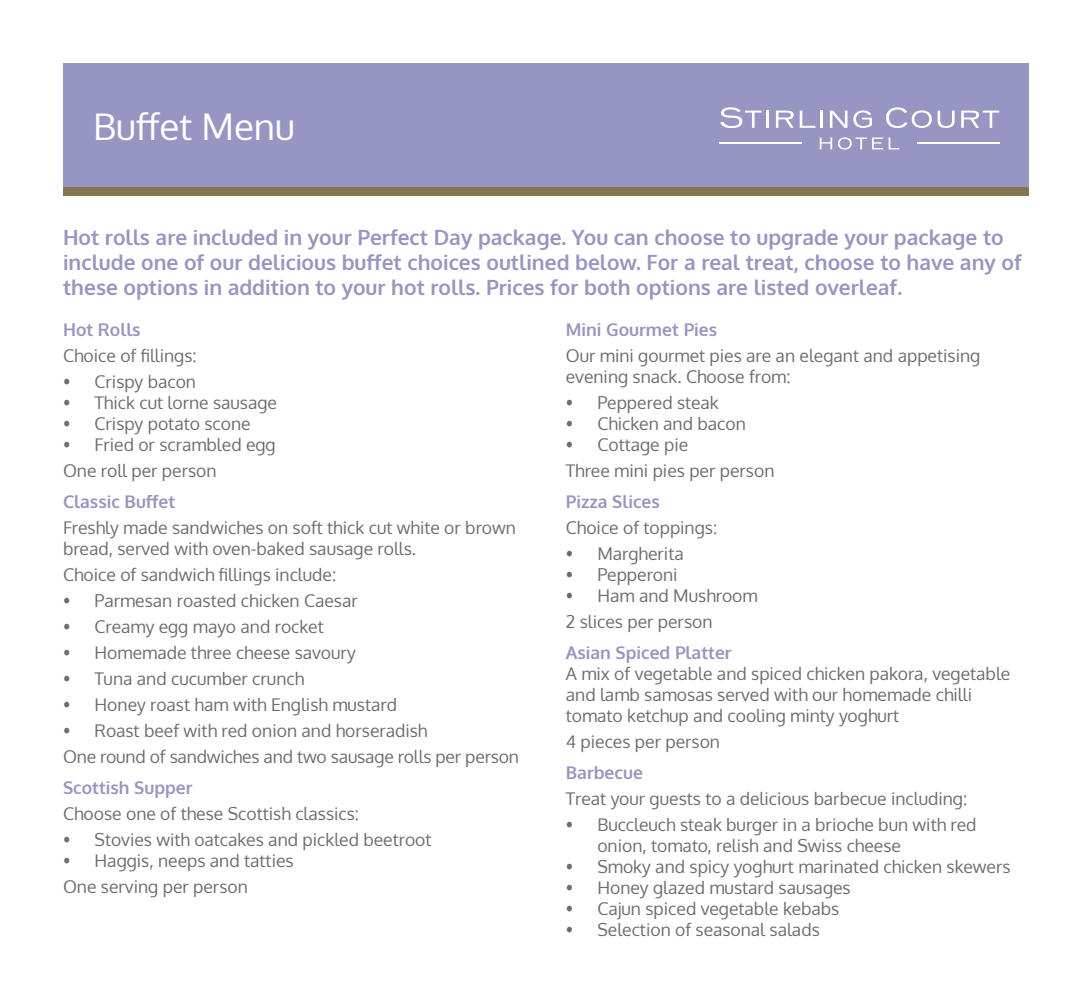
<style>
.page{position:relative;width:1092px;height:993px;background:#fff}
.page>*{position:absolute;margin:0;border:0;box-sizing:border-box;transform-origin:0 0}
.t1{font:36.75px "Oxygen";color:#fff}
.t2{font:700 21px/25.2px "Oxygen";color:#9795c1}
.t3{font:17.5px/25.9px "Oxygen";color:#6c6d70}
.t4{font:700 17.5px "Oxygen";color:#9795c1}
</style>
<div class="page">
<div style="left:63px;top:63px;width:965px;height:124px;background:#9795c1"></div>
<div style="left:63px;top:187px;width:965px;height:8px;background:#86754f"></div>
<svg style="left:720px;top:107px;width:41px;height:21px"></svg>
<hr style="left:766px;top:111px;width:3px;height:17px;background:#fff">
<svg style="left:775px;top:111px;width:18px;height:17px"></svg>
<svg style="left:799px;top:111px;width:16px;height:17px"></svg>
<hr style="left:820px;top:111px;width:3px;height:17px;background:#fff">
<svg style="left:829px;top:111px;width:18px;height:17px"></svg>
<svg style="left:853px;top:110px;width:18px;height:18px"></svg>
<svg style="left:886px;top:107px;width:45px;height:21px"></svg>
<svg style="left:937px;top:111px;width:17px;height:17px"></svg>
<svg style="left:961px;top:111px;width:38px;height:17px"></svg>
<svg style="left:819px;top:137px;width:80px;height:12px"></svg>
<hr style="left:917px;top:142px;width:82px;height:1px;background:#fff">
<hr style="left:719px;top:142px;width:83px;height:1px;background:#fff">
<h1 class="t1" style="left:93px;top:102px;width:203px">Buffet Menu</h1>
<p class="t2" style="left:63px;top:225px;width:960px">Hot rolls are included in your Perfect Day package. You can choose to upgrade your package to include one of our delicious buffet choices outlined below. For a real treat, choose to have any of these options in addition to your hot rolls. Prices for both options are listed overleaf.</p>
<p class="t4" style="left:63px;top:318px;width:79px">Hot Rolls</p>
<p class="t3" style="left:63px;top:342px;width:135px">Choice of fillings:</p>
<p class="t3" style="left:63px;top:368px;width:134px">• Crispy bacon</p>
<p class="t3" style="left:63px;top:389px;width:215px">• Thick cut lorne sausage</p>
<p class="t3" style="left:63px;top:410px;width:189px">• Crispy potato scone</p>
<p class="t3" style="left:63px;top:431px;width:214px">• Fried or scrambled egg<br>One roll per person</p>
<p class="t4" style="left:63px;top:490px;width:114px">Classic Buffet</p>
<p class="t3" style="left:63px;top:517px;width:454px;line-height:21px">Freshly made sandwiches on soft thick cut white or brown bread, served with oven-baked sausage rolls.</p>
<p class="t3" style="left:63px;top:561px;width:275px">Choice of sandwich fillings include:</p>
<p class="t3" style="left:63px;top:587px;width:296px">• Parmesan roasted chicken Caesar</p>
<p class="t3" style="left:63px;top:613px;width:262px">• Creamy egg mayo and rocket</p>
<p class="t3" style="left:63px;top:639px;width:294px">• Homemade three cheese savoury</p>
<p class="t3" style="left:63px;top:665px;width:243px">• Tuna and cucumber crunch</p>
<p class="t3" style="left:63px;top:691px;width:335px">• Honey roast ham with English mustard</p>
<p class="t3" style="left:63px;top:717px;width:457px">• Roast beef with red onion and horseradish<br>One round of sandwiches and two sausage rolls per person</p>
<p class="t4" style="left:63px;top:776px;width:131px">Scottish Supper</p>
<p class="t3" style="left:63px;top:800px;width:297px">Choose one of these Scottish classics:</p>
<p class="t3" style="left:63px;top:826px;width:370px">• Stovies with oatcakes and pickled beetroot</p>
<p class="t3" style="left:63px;top:847px;width:232px">• Haggis, neeps and tatties<br>One serving per person</p>
<p class="t4" style="left:566px;top:318px;width:153px">Mini Gourmet Pies</p>
<p class="t3" style="left:566px;top:345px;width:416px;line-height:21px">Our mini gourmet pies are an elegant and appetising evening snack. Choose from:</p>
<p class="t3" style="left:566px;top:389px;width:154px">• Peppered steak</p>
<p class="t3" style="left:566px;top:410px;width:181px">• Chicken and bacon</p>
<p class="t3" style="left:566px;top:431px;width:210px">• Cottage pie<br>Three mini pies per person</p>
<p class="t4" style="left:566px;top:490px;width:95px">Pizza Slices</p>
<p class="t3" style="left:566px;top:514px;width:153px">Choice of toppings:</p>
<p class="t3" style="left:566px;top:540px;width:119px">• Margherita</p>
<p class="t3" style="left:566px;top:561px;width:113px">• Pepperoni</p>
<p class="t3" style="left:566px;top:582px;width:193px">• Ham and Mushroom<br>2 slices per person</p>
<p class="t4" style="left:566px;top:641px;width:167px">Asian Spiced Platter</p>
<p class="t3" style="left:566px;top:662px;width:446px;line-height:21px">A mix of vegetable and spiced chicken pakora, vegetable and lamb samosas served with our homemade chilli tomato ketchup and cooling minty yoghurt</p>
<p class="t3" style="left:566px;top:728px;width:156px">4 pieces per person</p>
<p class="t4" style="left:566px;top:761px;width:79px">Barbecue</p>
<p class="t3" style="left:566px;top:785px;width:403px">Treat your guests to a delicious barbecue including:</p>
<p class="t3" style="left:597px;top:813px;width:381px;line-height:21px;text-indent:-32px">• Buccleuch steak burger in a brioche bun with red onion, tomato, relish and Swiss cheese</p>
<p class="t3" style="left:566px;top:853px;width:446px">• Smoky and spicy yoghurt marinated chicken skewers</p>
<p class="t3" style="left:566px;top:874px;width:286px">• Honey glazed mustard sausages</p>
<p class="t3" style="left:566px;top:895px;width:275px">• Cajun spiced vegetable kebabs</p>
<p class="t3" style="left:566px;top:916px;width:255px">• Selection of seasonal salads</p>
</div>
